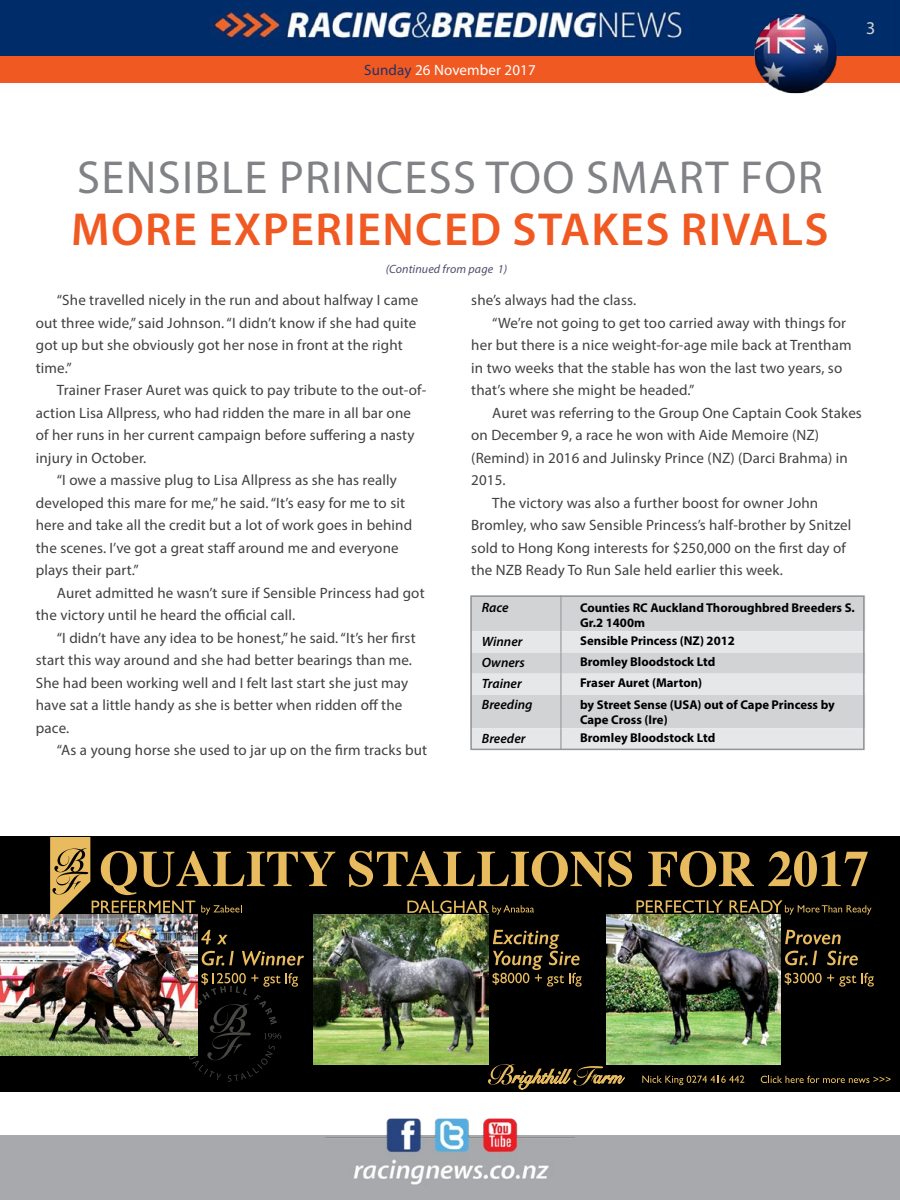
<style>
.page{position:relative;width:900px;height:1200px;background:#fff}
.page>*{position:absolute;margin:0;border:0;box-sizing:border-box;transform-origin:0 0}
.t1{font:46.5px "Myriad Pro";letter-spacing:.03em;color:#808285}
.t2{font:600 46.5px "Myriad Pro";letter-spacing:.03em;color:#f15922}
.t3{font:18px "Myriad Pro";color:#d1d4d4}
.t4{font:15px/22.5px "Myriad Pro";letter-spacing:.01em;color:#414042}
.t5{font:15px "Myriad Pro";letter-spacing:.01em;color:#fff}
.t6{font:italic 600 13.5px "Myriad Pro";color:#000}
.t7{font:700 12.75px/15.3px "Myriad Pro";color:#000}
.t8{font:italic 12px "Myriad Pro";letter-spacing:.01em;color:#4d4d6b}
.s1{color:#203267}
</style>
<div class="page">
<div style="left:0;top:1136px;width:900px;height:64px;background:#a7a9ac"></div>
<img style="left:325px;top:1118px;width:250px;height:67px">
<div style="left:0;top:56px;width:900px;height:27px;background:#f15922"></div>
<img style="left:0;top:0;width:900px;height:56px">
<div style="left:473px;top:598px;width:389px;height:33px;background:#d1d3d4"></div>
<svg style="left:473px;top:631px;width:389px;height:116px;background:#dcddde"></svg>
<hr style="left:560px;top:595px;width:2px;height:36px;background:#a7a9ac">
<hr style="left:560px;top:631px;width:2px;height:21px;background:#a7a9ac">
<hr style="left:560px;top:652px;width:2px;height:22px;background:#a7a9ac">
<hr style="left:560px;top:674px;width:2px;height:21px;background:#a7a9ac">
<hr style="left:560px;top:695px;width:2px;height:33px;background:#a7a9ac">
<hr style="left:560px;top:728px;width:2px;height:22px;background:#a7a9ac">
<div style="left:470px;top:595px;width:395px;height:155px;border:2px solid #939598"></div>
<img style="left:752px;top:11px;width:88px;height:83px">
<div style="left:0;top:836px;width:900px;height:255px;background:#000"></div>
<svg style="left:488px;top:1064px;width:137px;height:25px"></svg>
<svg style="left:642px;top:1076px;width:102px;height:9px"></svg>
<svg style="left:761px;top:1076px;width:130px;height:7px"></svg>
<img style="left:314px;top:915px;width:175px;height:149px">
<img style="left:606px;top:915px;width:175px;height:149px">
<svg style="left:349px;top:851px;width:283px;height:36px"></svg>
<svg style="left:648px;top:851px;width:106px;height:36px"></svg>
<svg style="left:768px;top:851px;width:100px;height:36px"></svg>
<svg style="left:492px;top:930px;width:90px;height:57px"></svg>
<svg style="left:201px;top:930px;width:10px;height:14px"></svg>
<svg style="left:217px;top:935px;width:11px;height:9px"></svg>
<svg style="left:202px;top:951px;width:32px;height:15px"></svg>
<svg style="left:242px;top:951px;width:62px;height:15px"></svg>
<svg style="left:407px;top:900px;width:127px;height:15px"></svg>
<svg style="left:785px;top:930px;width:56px;height:14px"></svg>
<svg style="left:785px;top:951px;width:32px;height:14px"></svg>
<svg style="left:827px;top:951px;width:31px;height:14px"></svg>
<svg style="left:785px;top:973px;width:89px;height:14px"></svg>
<svg style="left:637px;top:900px;width:86px;height:13px"></svg>
<svg style="left:729px;top:900px;width:143px;height:15px"></svg>
<img style="left:1px;top:915px;width:197px;height:140px">
<svg style="left:50px;top:837px;width:285px;height:85px"></svg>
<svg style="left:179px;top:973px;width:119px;height:109px"></svg>
<p class="t5" style="left:364px;top:61px;width:173px"><span class="s1">Sunday</span> 26 November 2017</p>
<p class="t3" style="left:866px;top:17px;width:11px">3</p>
<h1 class="t1" style="left:77px;top:149px;width:747px">SENSIBLE PRINCESS TOO SMART FOR</h1>
<h1 class="t2" style="left:71px;top:200px;width:759px">MORE EXPERIENCED STAKES RIVALS</h1>
<p class="t8" style="left:386px;top:262px;width:123px">(Continued from page 1)</p>
<p class="t4" style="left:36px;top:289px;width:384px;text-indent:21px">“She travelled nicely in the run and about halfway I came out three wide,” said Johnson. “I didn’t know if she had quite got up but she obviously got her nose in front at the right time.”</p>
<p class="t4" style="left:57px;top:379px;width:371px">Trainer Fraser Auret was quick to pay tribute to the out-of-</p>
<p class="t4" style="left:36px;top:401px;width:377px">action Lisa Allpress, who had ridden the mare in all bar one</p>
<p class="t4" style="left:36px;top:424px;width:380px">of her runs in her current campaign before suffering a nasty</p>
<p class="t4" style="left:36px;top:446px;width:112px">injury in October.</p>
<p class="t4" style="left:57px;top:469px;width:342px">“I owe a massive plug to Lisa Allpress as she has really</p>
<p class="t4" style="left:36px;top:491px;width:371px">developed this mare for me,” he said. “It’s easy for me to sit</p>
<p class="t4" style="left:36px;top:514px;width:378px">here and take all the credit but a lot of work goes in behind</p>
<p class="t4" style="left:36px;top:536px;width:364px">the scenes. I’ve got a great staff around me and everyone</p>
<p class="t4" style="left:36px;top:559px;width:104px">plays their part.”</p>
<p class="t4" style="left:57px;top:581px;width:369px">Auret admitted he wasn’t sure if Sensible Princess had got</p>
<p class="t4" style="left:36px;top:604px;width:261px">the victory until he heard the official call.</p>
<p class="t4" style="left:57px;top:626px;width:360px">“I didn’t have any idea to be honest,” he said. “It’s her first</p>
<p class="t4" style="left:36px;top:649px;width:378px">start this way around and she had better bearings than me.</p>
<p class="t4" style="left:36px;top:671px;width:374px">She had been working well and I felt last start she just may</p>
<p class="t4" style="left:36px;top:694px;width:368px">have sat a little handy as she is better when ridden off the</p>
<p class="t4" style="left:36px;top:716px;width:35px">pace.</p>
<p class="t4" style="left:57px;top:739px;width:372px">“As a young horse she used to jar up on the firm tracks but</p>
<p class="t4" style="left:471px;top:289px;width:166px">she’s always had the class.</p>
<p class="t4" style="left:492px;top:311px;width:355px">“We’re not going to get too carried away with things for</p>
<p class="t4" style="left:471px;top:334px;width:382px">her but there is a nice weight-for-age mile back at Trentham</p>
<p class="t4" style="left:471px;top:356px;width:373px">in two weeks that the stable has won the last two years, so</p>
<p class="t4" style="left:471px;top:379px;width:225px">that’s where she might be headed.”</p>
<p class="t4" style="left:492px;top:401px;width:371px">Auret was referring to the Group One Captain Cook Stakes</p>
<p class="t4" style="left:471px;top:424px;width:349px">on December 9, a race he won with Aide Memoire (NZ)</p>
<p class="t4" style="left:471px;top:446px;width:378px">(Remind) in 2016 and Julinsky Prince (NZ) (Darci Brahma) in</p>
<p class="t4" style="left:471px;top:469px;width:36px">2015.</p>
<p class="t4" style="left:492px;top:491px;width:327px">The victory was also a further boost for owner John</p>
<p class="t4" style="left:471px;top:514px;width:382px">Bromley, who saw Sensible Princess’s half-brother by Snitzel</p>
<p class="t4" style="left:471px;top:536px;width:376px">sold to Hong Kong interests for $250,000 on the first day of</p>
<p class="t4" style="left:471px;top:559px;width:313px">the NZB Ready To Run Sale held earlier this week.</p>
<p class="t6" style="left:482px;top:599px;width:28px">Race</p>
<p class="t7" style="left:580px;top:599px;width:276px">Counties RC Auckland Thoroughbred Breeders S.<br>Gr.2 1400m</p>
<p class="t6" style="left:482px;top:632px;width:42px">Winner</p>
<p class="t7" style="left:580px;top:633px;width:156px">Sensible Princess (NZ) 2012</p>
<p class="t6" style="left:482px;top:654px;width:45px">Owners</p>
<p class="t7" style="left:580px;top:654px;width:137px">Bromley Bloodstock Ltd</p>
<p class="t6" style="left:482px;top:675px;width:41px">Trainer</p>
<p class="t7" style="left:580px;top:675px;width:124px">Fraser Auret (Marton)</p>
<p class="t6" style="left:482px;top:696px;width:52px">Breeding</p>
<p class="t7" style="left:580px;top:696px;width:256px">by Street Sense (USA) out of Cape Princess by<br>Cape Cross (Ire)</p>
<p class="t6" style="left:482px;top:730px;width:45px">Breeder</p>
<p class="t7" style="left:580px;top:730px;width:137px">Bromley Bloodstock Ltd</p>
</div>
